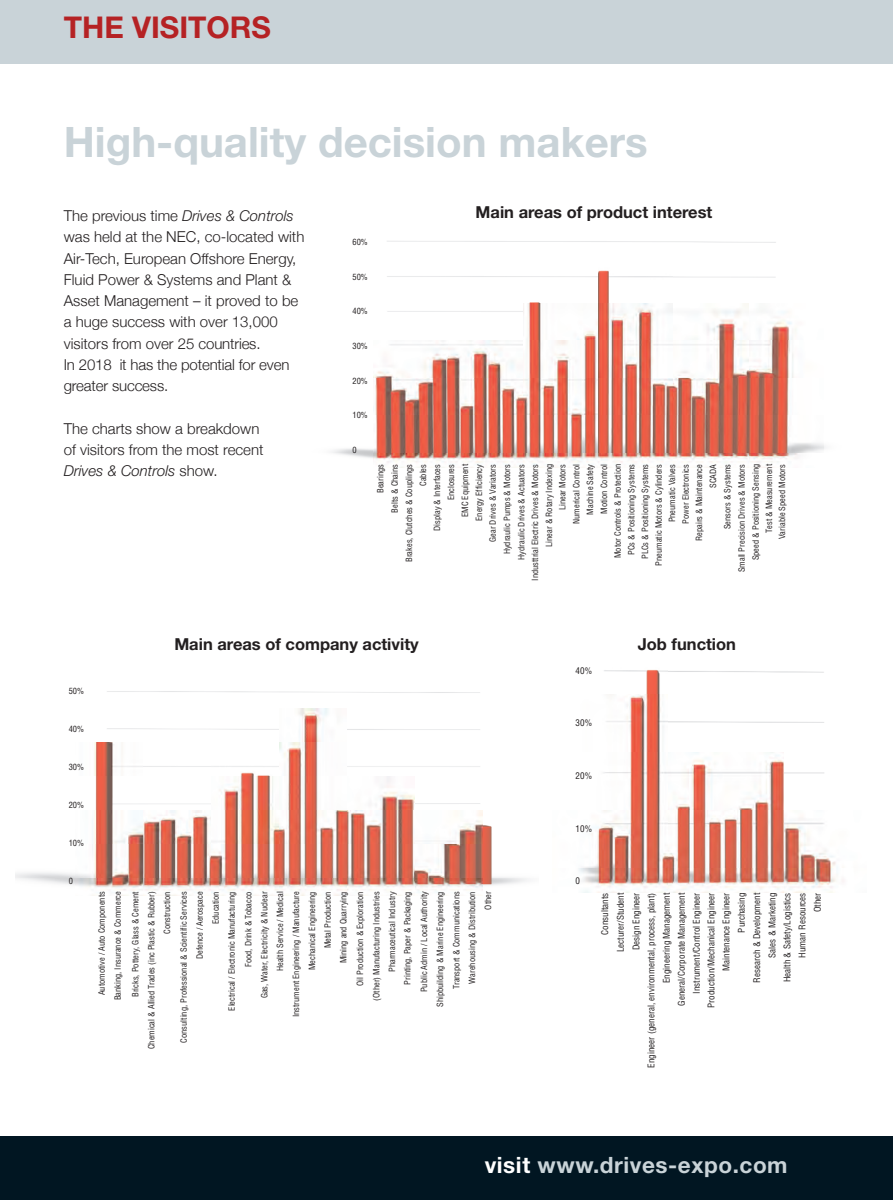
<style>
.page{position:relative;width:893px;height:1200px;background:#fff}
.page>*{position:absolute;margin:0;border:0;box-sizing:border-box;transform-origin:0 0}
.t1{font:700 42px "Helvetica Neue LT Pro";color:#c9d3d8}
.t2{font:700 30px "Helvetica Neue LT Pro";color:#b52224}
.t3{font:700 22.5px "Helvetica Neue LT Pro";letter-spacing:.025em;color:#c9d3d8}
.t4{font:700 16.5px "Helvetica Neue LT Pro";color:#231f20}
.t5{font:300 15px/21.3px "Helvetica Neue";color:#231f20}
.t6{font:condensed 9px/15.1px "Helvetica";color:#231f20;text-align:right}
.t7{font:condensed 8.4px/14.1px "Helvetica";color:#231f20;text-align:right}
.s1{font-style:italic}
.s2{color:#fff}
</style>
<div class="page">
<div style="left:0;top:0;width:893px;height:64px;background:#c9d3d8"></div>
<img style="left:16px;top:691px;width:511px;height:204px">
<img style="left:332px;top:241px;width:493px;height:225px">
<img style="left:579px;top:670px;width:265px;height:221px">
<div style="left:0;top:1135px;width:893px;height:64px;background:#011622"></div>
<h2 class="t2" style="left:64px;top:17px;width:209px">THE VISITORS</h2>
<h1 class="t1" style="left:64px;top:127px;width:585px">High-quality decision makers</h1>
<p class="t5" style="left:64px;top:205px;width:242px">The previous time <span class="s1">Drives &amp; Controls </span>was held at the NEC, co-located with<br>Air-Tech, European Offshore Energy,<br>Fluid Power &amp; Systems and Plant &amp;<br>Asset Management – it proved to be a huge success with over 13,000 visitors from over 25 countries.<br>In 2018 it has the potential for even greater success.</p>
<h3 class="t5" style="left:64px;top:417px;width:201px">The charts show a breakdown of visitors from the most recent<br><span class="s1">Drives &amp; Controls</span> show.</h3>
<p class="t7" style="left:353px;top:235px;width:17px">60%</p>
<p class="t7" style="left:353px;top:270px;width:17px">50%</p>
<p class="t7" style="left:353px;top:304px;width:17px">40%</p>
<p class="t7" style="left:353px;top:339px;width:17px">30%</p>
<p class="t7" style="left:353px;top:373px;width:17px">20%</p>
<p class="t7" style="left:353px;top:408px;width:17px">10%</p>
<p class="t7" style="left:353px;top:443px;width:6px">0</p>
<h3 class="t4" style="left:476px;top:206px;width:238px">Main areas of product interest</h3>
<p class="t7" style="left:638px;top:559px;width:96px;rotate:-90deg">PLCs &amp; Positioning Systems</p>
<p class="t7" style="left:692px;top:572px;width:110px;rotate:-90deg">Repairs &amp; Maintenance<br>SCADA<br>Sensors &amp; Systems<br>Small Precision Drives &amp; Motors<br>Speed &amp; Positioning Sensing<br>Test &amp; Measurement<br>Variable Speed Motors</p>
<p class="t7" style="left:373px;top:580px;width:118px;rotate:-90deg">Bearings<br>Belts &amp; Chains<br>Brakes, Clutches &amp; Couplings<br>Cables<br>Display &amp; Interfaces<br>Enclosures<br>EMC Equipment<br>Energy Efficiency<br>Gear Drives &amp; Variators<br>Hydraulic Pumps &amp; Motors<br>Hydraulic Drives &amp; Actuators<br>Industtrial Electric Drives &amp; Motors</p>
<p class="t7" style="left:556px;top:524px;width:61px;rotate:-90deg">Linear Motors<br>Numerical Control<br>Machine Safety<br>Motion Control</p>
<p class="t7" style="left:542px;top:547px;width:84px;rotate:-90deg">Linear &amp; Rotary Indexing</p>
<p class="t7" style="left:611px;top:558px;width:96px;text-align:center;rotate:-90deg">Motor Controls &amp; Protection<br>PCs &amp; Positioning Systems</p>
<p class="t7" style="left:652px;top:523px;width:61px;line-height:13.4px;text-align:justify;text-indent:-42px;rotate:-90deg">Pneumatic Motors &amp; Cylinders Pneumatic Valves Power Electronics</p>
<h3 class="t4" style="left:174px;top:638px;width:246px">Main areas of company activity</h3>
<h3 class="t4" style="left:638px;top:638px;width:100px">Job function</h3>
<p class="t7" style="left:69px;top:683px;width:17px">50%</p>
<p class="t7" style="left:69px;top:721px;width:17px">40%</p>
<p class="t7" style="left:69px;top:759px;width:17px">30%</p>
<p class="t7" style="left:69px;top:798px;width:17px">20%</p>
<p class="t7" style="left:69px;top:836px;width:17px">10%</p>
<p class="t7" style="left:69px;top:874px;width:6px">0</p>
<p class="t7" style="left:94px;top:1000px;width:111px;line-height:15.9px;rotate:-90deg">Automotive / Auto Components<br>Banking, Insurance &amp; Commerce</p>
<p class="t7" style="left:127px;top:1048px;width:159px;line-height:16.2px;rotate:-90deg">Bricks, Pottery, Glass &amp; Cement<br>Chemical &amp; Allied Trades (inc Plastic &amp; Rubber)<br>Construction<br>Consulting, Professional &amp; Scientific Services<br>Defence / Aerospace<br>Education<br>Electrical / Electronic Manufacturing<br>Food, Drink &amp; Tobacco<br>Gas, Water, Electricity &amp; Nuclear</p>
<p class="t7" style="left:289px;top:1016px;width:127px;rotate:-90deg">Instrument Engineering / Manufacture</p>
<p class="t7" style="left:273px;top:970px;width:81px;rotate:-90deg">Health Service / Medical</p>
<p class="t7" style="left:304px;top:1000px;width:111px;line-height:15.9px;rotate:-90deg">Mechanical Engineering<br>Metal Production<br>Mining and Quarrying<br>Oil Production &amp; Exploration (Other) Manufacturing Industries<br>Pharmaceutical Industry<br>Printing, Paper &amp; Packaging</p>
<p class="t7" style="left:416px;top:1006px;width:117px;line-height:16px;rotate:-90deg">Public Admin / Local Authority<br>Shipbuilding &amp; Marine Engineering<br>Transport &amp; Communications<br>Warehousing &amp; Distribution<br>Other</p>
<p class="t6" style="left:576px;top:662px;width:18px">40%</p>
<p class="t6" style="left:576px;top:715px;width:18px">30%</p>
<p class="t6" style="left:576px;top:768px;width:18px">20%</p>
<p class="t6" style="left:576px;top:820px;width:18px">10%</p>
<p class="t6" style="left:576px;top:873px;width:6px">0</p>
<p class="t6" style="left:597px;top:1067px;width:177px;rotate:-90deg">Consultants<br>Lecturer/Student<br>Design Engineer<br>Engineer (general, environmental, process, plant)<br>Engineering Management<br>General/Corporate Management<br>Instrument/Control Engineer<br>Production/Mechanical Engineer<br>Maintenance Engineer<br>Purchasing<br>Research &amp; Development<br>Sales &amp; Marketing<br>Health &amp; Safety/Logistics<br>Human Resources<br>Other</p>
<h3 class="t3" style="left:485px;top:1156px;width:304px"><span class="s2">visit</span> www.drives-expo.com</h3>
</div>
